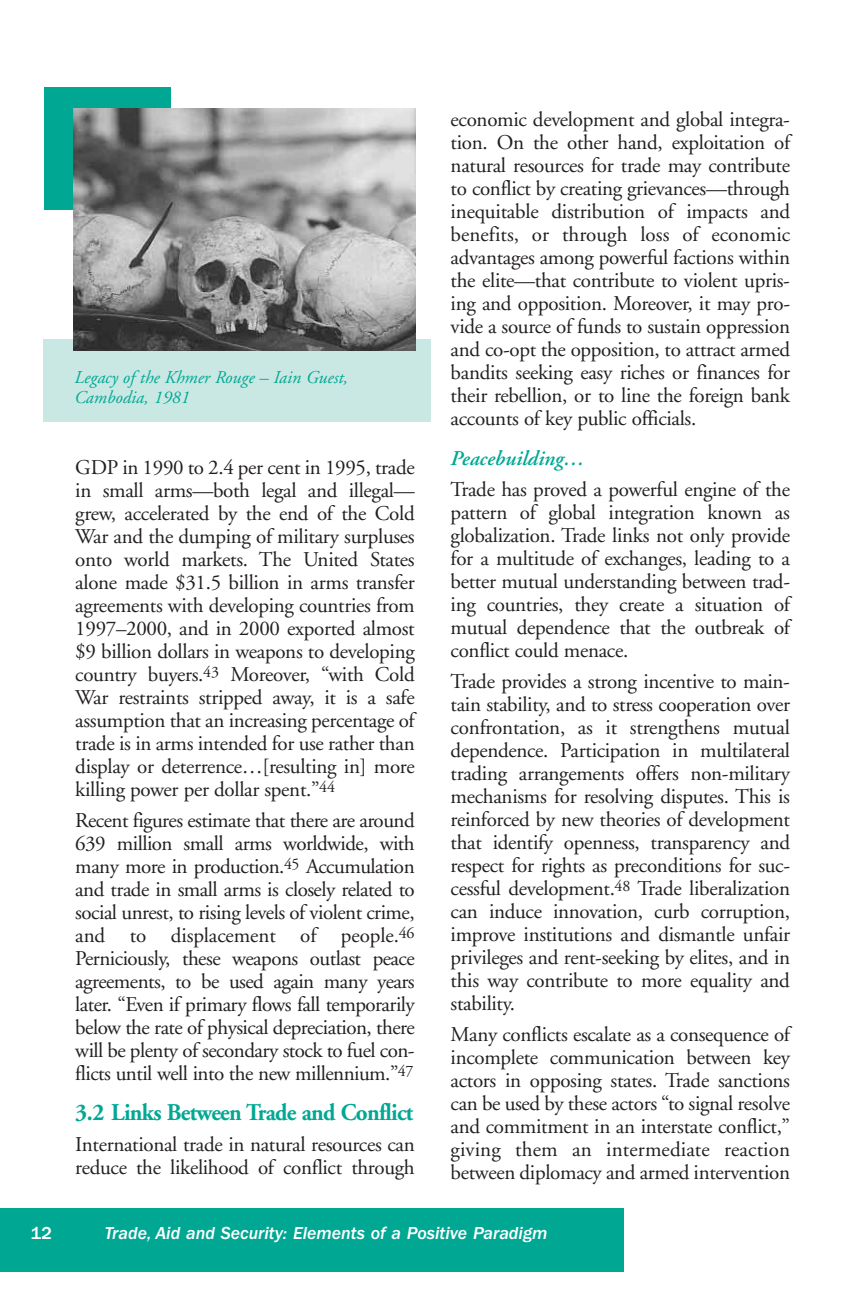
<style>
.page{position:relative;width:864px;height:1296px;background:#fff}
.page>*{position:absolute;margin:0;border:0;box-sizing:border-box;transform-origin:0 0}
.t1{font:700 24px "Adobe Garamond";letter-spacing:-.03em;color:#00a894;scale:.96 1}
.t2{font:21px/23px "Adobe Garamond";letter-spacing:-.015em;color:#231f20;text-align:justify}
.t3{font:italic 600 21px "Adobe Garamond";color:#00a894}
.t4{font:italic 500 18px "Franklin Gothic";color:#fff}
.t5{font:italic 18px/20px "Adobe Garamond";color:#00a894}
.t6{font:500 18px "Franklin Gothic";color:#fff}
</style>
<div class="page">
<div style="left:0;top:1208px;width:624px;height:64px;background:#00a894"></div>
<div style="left:44px;top:339px;width:387px;height:83px;background:#cae8e3"></div>
<div style="left:45px;top:87px;width:126px;height:123px;background:#00a894"></div>
<img style="left:73px;top:109px;width:343px;height:242px">
<p class="t5" style="left:74px;top:369px;width:275px">Legacy of the Khmer Rouge – Iain Guest,<br>Cambodia, 1981</p>
<p class="t2" style="left:75px;top:458px;width:341px">GDP in 1990 to 2.4 per cent in 1995, trade in small arms—both legal and illegal— grew, accelerated by the end of the Cold War and the dumping of military surpluses onto world markets. The United States alone made $31.5 billion in arms transfer agreements with developing countries from 1997–2000, and in 2000 exported almost $9 billion dollars in weapons to developing country buyers.<sup>43</sup> Moreover, “with Cold War restraints stripped away, it is a safe assumption that an increasing percentage of trade is in arms intended for use rather than display or deterrence…[resulting in] more killing power per dollar spent.”<sup>44</sup></p>
<p class="t2" style="left:75px;top:811px;width:341px">Recent figures estimate that there are around 639 million small arms worldwide, with many more in production.<sup>45</sup> Accumulation and trade in small arms is closely related to social unrest, to rising levels of violent crime, and to displacement of people.<sup>46<br></sup>Perniciously, these weapons outlast peace agreements, to be used again many years later. “Even if primary flows fall temporarily below the rate of physical depreciation, there will be plenty of secondary stock to fuel con&shy;flicts until well into the new millennium.”<sup>47</sup></p>
<p class="t1" style="left:75px;top:1103px;width:354px">3.2 Links Between Trade and Conflict</p>
<p class="t2" style="left:75px;top:1135px;width:341px">International trade in natural resources can reduce the likelihood of conflict through</p>
<p class="t2" style="left:451px;top:110px;width:341px">economic development and global integra&shy;tion. On the other hand, exploitation of natural resources for trade may contribute to conflict by creating grievances—through inequitable distribution of impacts and benefits, or through loss of economic advantages among powerful factions within the elite—that contribute to violent upris&shy;ing and opposition. Moreover, it may pro&shy;vide a source of funds to sustain oppression and co-opt the opposition, to attract armed bandits seeking easy riches or finances for their rebellion, or to line the foreign bank accounts of key public officials.</p>
<p class="t3" style="left:451px;top:450px;width:136px">Peacebuilding…</p>
<p class="t2" style="left:451px;top:480px;width:341px">Trade has proved a powerful engine of the pattern of global integration known as globalization. Trade links not only provide for a multitude of exchanges, leading to a better mutual understanding between trad&shy;ing countries, they create a situation of mutual dependence that the outbreak of conflict could menace.</p>
<p class="t2" style="left:451px;top:672px;width:341px">Trade provides a strong incentive to main&shy;tain stability, and to stress cooperation over confrontation, as it strengthens mutual dependence. Participation in multilateral trading arrangements offers non-military mechanisms for resolving disputes. This is reinforced by new theories of development that identify openness, transparency and respect for rights as preconditions for suc&shy;cessful development.<sup>48</sup> Trade liberalization can induce innovation, curb corruption, improve institutions and dismantle unfair privileges and rent-seeking by elites, and in this way contribute to more equality and stability.</p>
<p class="t2" style="left:451px;top:1025px;width:341px">Many conflicts escalate as a consequence of incomplete communication between key actors in opposing states. Trade sanctions can be used by these actors “to signal resolve and commitment in an interstate conflict,” giving them an intermediate reaction between diplomacy and armed intervention</p>
<p class="t6" style="left:31px;top:1227px;width:23px">12</p>
<p class="t4" style="left:105px;top:1227px;width:444px">Trade, Aid and Security: Elements of a Positive Paradigm</p>
</div>
